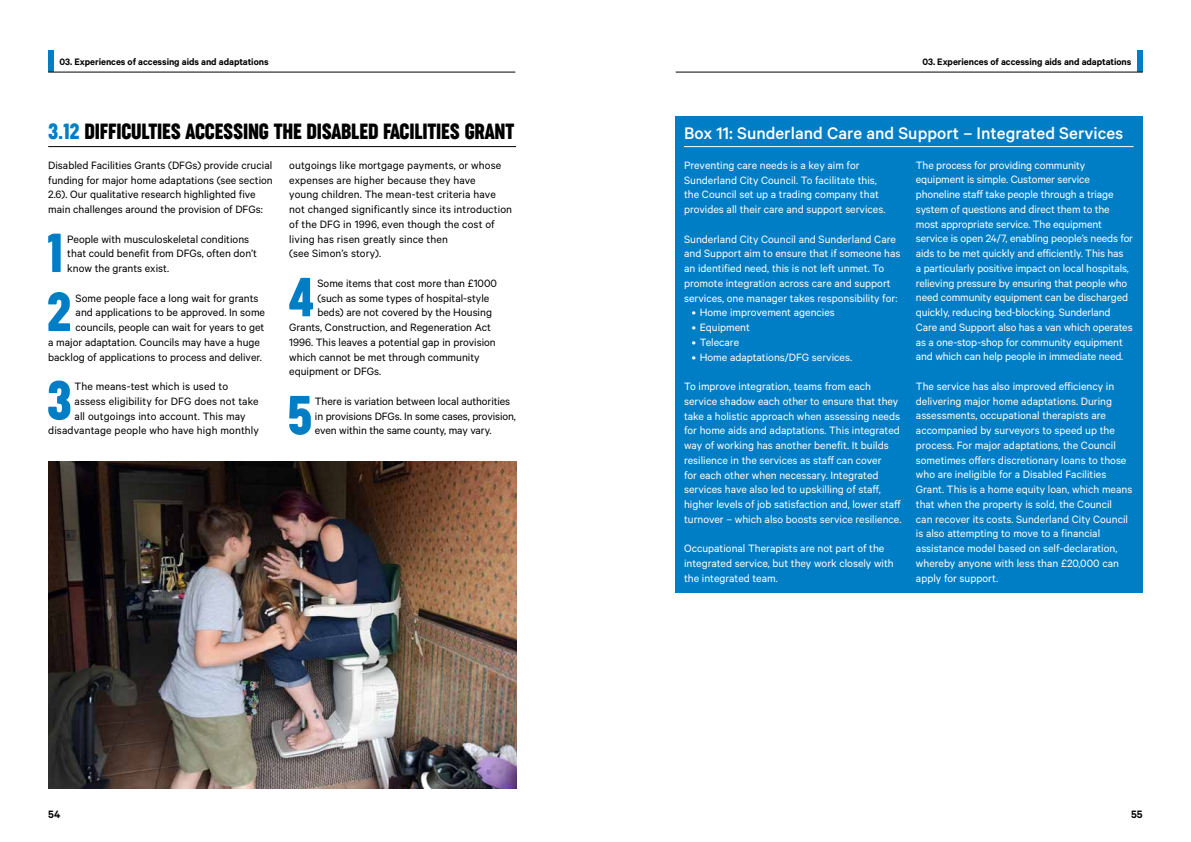
<style>
.page{position:relative;width:1191px;height:842px;background:#fff}
.page>*{position:absolute;margin:0;border:0;box-sizing:border-box;transform-origin:0 0}
.t1{font:51.7px "Versus Arthritis Display";color:#007ec5}
.t2{font:21px "Versus Arthritis Display";letter-spacing:-.01em;color:#000}
.t3{font:500 18.9px "Calibre";color:#fff}
.t4{font:12px/14.7px "Calibre";color:#fff}
.t5{font:12px/14.7px "Calibre";color:#000}
.t6{font:600 12px "Calibre";color:#000}
.t7{font:11.9px "Calibre";color:#fff}
.t8{font:600 10.5px "Calibre";letter-spacing:-.005em;color:#000}
.s1{color:#007ec5}
</style>
<div class="page">
<div style="left:1137px;top:51px;width:5px;height:21px;background:#007ec5"></div>
<div style="left:48px;top:51px;width:6px;height:21px;background:#007ec5"></div>
<hr style="left:675px;top:72px;width:467px;height:1px;background:#000">
<hr style="left:48px;top:72px;width:467px;height:1px;background:#000">
<hr style="left:48px;top:146px;width:468px;height:1px;background:#000">
<div style="left:675px;top:116px;width:467px;height:476px;background:#007ec5"></div>
<hr style="left:684px;top:146px;width:449px;height:1px;background:#fff">
<img style="left:48px;top:461px;width:468px;height:327px">
<p class="t8" style="left:60px;top:55px;width:211px">03. Experiences of accessing aids and adaptations</p>
<p class="t8" style="left:922px;top:55px;width:211px">03. Experiences of accessing aids and adaptations</p>
<h2 class="t2" style="left:48px;top:120px;width:467px"><span class="s1">3.12</span> DIFFICULTIES ACCESSING THE DISABLED FACILITIES GRANT</h2>
<p class="t5" style="left:48px;top:157px;width:226px">Disabled Facilities Grants (DFGs) provide crucial funding for major home adaptations (see section 2.6). Our qualitative research highlighted five main challenges around the provision of DFGs:</p>
<h1 class="t1" style="left:47px;top:224px;width:18px">1</h1>
<p class="t5" style="left:67px;top:231px;width:191px">People with musculoskeletal conditions that could benefit from DFGs, often don’t know the grants exist.</p>
<h1 class="t1" style="left:47px;top:283px;width:26px">2</h1>
<p class="t5" style="left:76px;top:290px;width:184px">Some people face a long wait for grants</p>
<p class="t5" style="left:289px;top:157px;width:224px">outgoings like mortgage payments, or whose expenses are higher because they have<br>young children. The mean-test criteria have not changed significantly since its introduction of the DFG in 1996, even though the cost of living has risen greatly since then<br>(see Simon’s story).</p>
<h1 class="t1" style="left:288px;top:268px;width:27px">4</h1>
<p class="t5" style="left:317px;top:275px;width:181px">Some items that cost more than £1000</p>
<p class="t5" style="left:317px;top:290px;width:173px">(such as some types of hospital-style</p>
<p class="t5" style="left:317px;top:305px;width:176px">beds) are not covered by the Housing</p>
<p class="t5" style="left:289px;top:319px;width:203px">Grants, Construction, and Regeneration Act</p>
<p class="t5" style="left:289px;top:334px;width:208px">1996. This leaves a potential gap in provision</p>
<p class="t5" style="left:289px;top:349px;width:192px">which cannot be met through community</p>
<p class="t5" style="left:289px;top:364px;width:94px">equipment or DFGs.</p>
<h1 class="t1" style="left:287px;top:386px;width:26px">5</h1>
<p class="t5" style="left:315px;top:393px;width:202px">There is variation between local authorities in provisions DFGs. In some cases, provision, even within the same county, may vary.</p>
<p class="t5" style="left:76px;top:305px;width:191px">and applications to be approved. In some</p>
<p class="t5" style="left:76px;top:319px;width:190px">councils, people can wait for years to get</p>
<p class="t5" style="left:48px;top:334px;width:213px">a major adaptation. Councils may have a huge</p>
<p class="t5" style="left:48px;top:349px;width:215px">backlog of applications to process and deliver.</p>
<h1 class="t1" style="left:47px;top:371px;width:27px">3</h1>
<p class="t5" style="left:74px;top:378px;width:155px">The means-test which is used to</p>
<p class="t5" style="left:74px;top:393px;width:186px">assess eligibility for DFG does not take</p>
<p class="t5" style="left:74px;top:408px;width:173px">all outgoings into account. This may</p>
<p class="t5" style="left:48px;top:423px;width:212px">disadvantage people who have high monthly</p>
<h3 class="t3" style="left:684px;top:122px;width:441px">Box 11: Sunderland Care and Support – Integrated Services</h3>
<p class="t4" style="left:684px;top:157px;width:203px">Preventing care needs is a key aim for Sunderland City Council. To facilitate this, the Council set up a trading company that provides all their care and support services.</p>
<p class="t4" style="left:684px;top:231px;width:218px">Sunderland City Council and Sunderland Care and Support aim to ensure that if someone has an identified need, this is not left unmet. To promote integration across care and support services, one manager takes responsibility for:</p>
<p class="t7" style="left:692px;top:306px;width:144px">• Home improvement agencies</p>
<p class="t7" style="left:692px;top:320px;width:60px">• Equipment</p>
<p class="t7" style="left:692px;top:335px;width:49px">• Telecare</p>
<p class="t7" style="left:692px;top:350px;width:162px">• Home adaptations/DFG services.</p>
<p class="t4" style="left:684px;top:378px;width:219px">To improve integration, teams from each service shadow each other to ensure that they take a holistic approach when assessing needs for home aids and adaptations. This integrated way of working has another benefit. It builds resilience in the services as staff can cover<br>for each other when necessary. Integrated services have also led to upskilling of staff, higher levels of job satisfaction and, lower staff turnover – which also boosts service resilience.</p>
<p class="t4" style="left:684px;top:541px;width:211px">Occupational Therapists are not part of the integrated service, but they work closely with the integrated team.</p>
<p class="t4" style="left:916px;top:157px;width:219px">The process for providing community equipment is simple. Customer service phoneline staff take people through a triage system of questions and direct them to the most appropriate service. The equipment service is open 24/7, enabling people’s needs for aids to be met quickly and efficiently. This has<br>a particularly positive impact on local hospitals, relieving pressure by ensuring that people who need community equipment can be discharged quickly, reducing bed-blocking. Sunderland Care and Support also has a van which operates as a one-stop-shop for community equipment and which can help people in immediate need.</p>
<p class="t4" style="left:916px;top:378px;width:218px">The service has also improved efficiency in delivering major home adaptations. During assessments, occupational therapists are accompanied by surveyors to speed up the process. For major adaptations, the Council sometimes offers discretionary loans to those who are ineligible for a Disabled Facilities Grant. This is a home equity loan, which means that when the property is sold, the Council<br>can recover its costs. Sunderland City Council is also attempting to move to a financial assistance model based on self-declaration, whereby anyone with less than £20,000 can apply for support.</p>
<p class="t6" style="left:48px;top:807px;width:14px">54</p>
<p class="t6" style="left:1131px;top:807px;width:13px">55</p>
</div>
